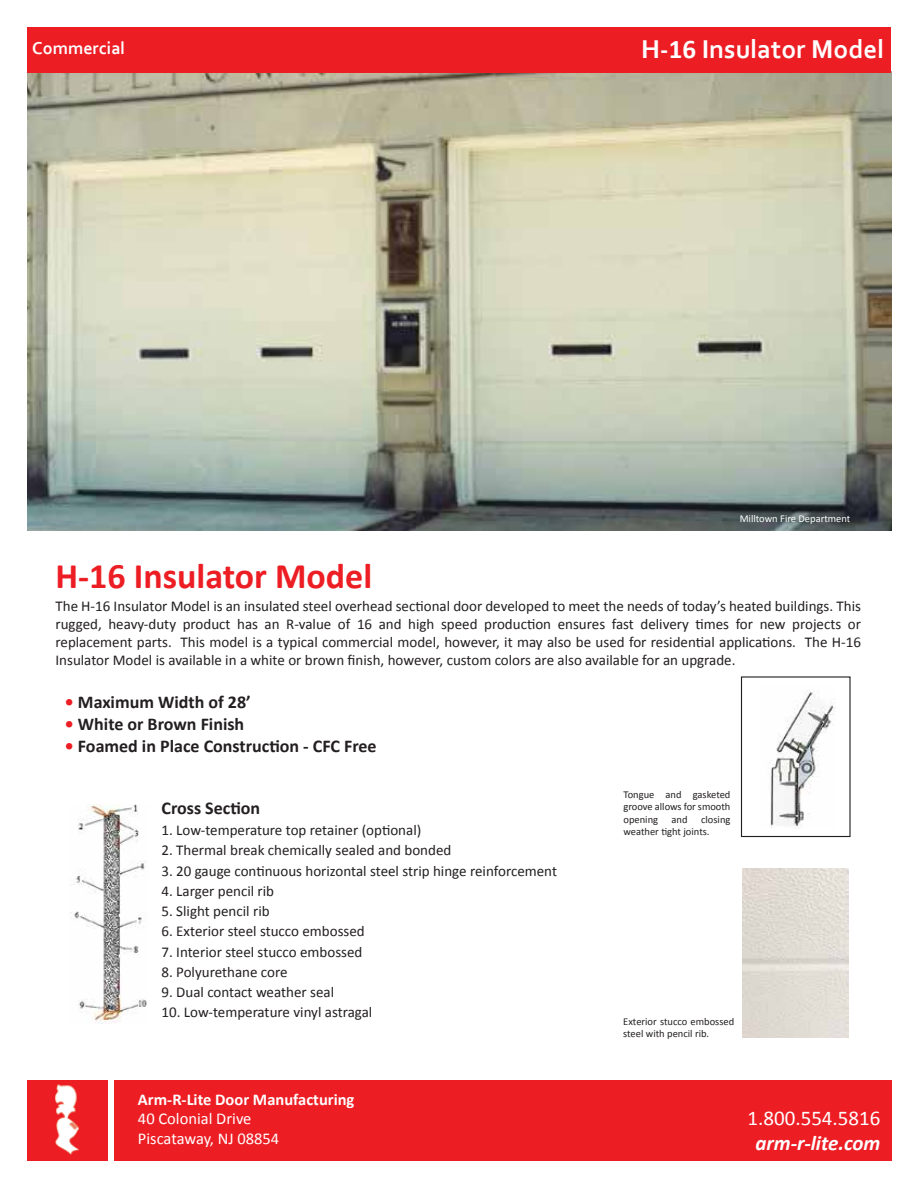
<style>
.page{position:relative;width:918px;height:1188px;background:#fff}
.page>*{position:absolute;margin:0;border:0;box-sizing:border-box;transform-origin:0 0}
.t1{font:700 36px "Calibri";color:#ed1d24}
.t2{font:700 27px "Corbel";color:#fff}
.t3{font:21px "Calibri";color:#fff}
.t4{font:italic 700 21px "Calibri";color:#fff}
.t5{font:700 18px "Calibri";color:#231f20}
.t6{font:700 18px "Corbel";color:#fff}
.t7{font:16.5px/19.8px "Calibri";color:#fff}
.t8{font:700 16.5px "Calibri";color:#fff}
.t9{font:15px/18px "Calibri";color:#231f20;text-align:justify}
.t10{font:12px "Corbel";color:#fff}
.t11{font:10.5px/12.6px "Calibri";color:#231f20}
.t12{font:10.5px "Calibri";color:#fff}
.s1{font-family:"Calibri"}
.s2{color:#ed1d24}
</style>
<div class="page">
<img style="left:69px;top:804px;width:78px;height:220px">
<img style="left:742px;top:869px;width:107px;height:169px">
<img style="left:769px;top:690px;width:67px;height:138px">
<div style="left:741px;top:676px;width:110px;height:161px;border:1px solid #231f20"></div>
<img style="left:27px;top:72px;width:864px;height:459px">
<div style="left:114px;top:1081px;width:778px;height:80px;background:#ed1d24"></div>
<img style="left:27px;top:1081px;width:81px;height:80px">
<div style="left:27px;top:27px;width:864px;height:45px;background:#ed1d24"></div>
<p class="t6" style="left:32px;top:37px;width:94px">Commercial</p>
<h2 class="t2" style="left:641px;top:32px;width:245px">H-<span class="s1">16</span> Insulator Model</h2>
<p class="t12" style="left:740px;top:511px;width:112px">Milltown Fire Department</p>
<p class="t10" style="left:714px;top:515px;width:170px">Photo and installation by Set-Rite</p>
<h1 class="t1" style="left:56px;top:551px;width:318px">H-16 Insulator Model</h1>
<p class="t9" style="left:56px;top:597px;width:807px">The H-16 Insulator Model is an insulated steel overhead sectional door developed to meet the needs of today’s heated buildings. This rugged, heavy-duty product has an R-value of 16 and high speed production ensures fast delivery times for new projects or replacement parts. This model is a typical commercial model, however, it may also be used for residential applications. The H-16<br>Insulator Model is available in a white or brown finish, however, custom colors are also available for an upgrade.</p>
<p class="t5" style="left:65px;top:690px;width:187px"><span class="s2">•</span> Maximum Width of 28’</p>
<p class="t5" style="left:65px;top:711px;width:181px"><span class="s2">•</span> White or Brown Finish</p>
<p class="t5" style="left:65px;top:733px;width:313px"><span class="s2">•</span> Foamed in Place Construction - CFC Free</p>
<p class="t5" style="left:162px;top:796px;width:100px">Cross Section</p>
<p class="t9" style="left:162px;top:821px;width:261px">1. Low-temperature top retainer (optional)</p>
<p class="t9" style="left:162px;top:841px;width:291px">2. Thermal break chemically sealed and bonded</p>
<p class="t9" style="left:162px;top:861px;width:397px">3. 20 gauge continuous horizontal steel strip hinge reinforcement</p>
<p class="t9" style="left:162px;top:882px;width:114px">4. Larger pencil rib</p>
<p class="t9" style="left:162px;top:902px;width:110px">5. Slight pencil rib</p>
<p class="t9" style="left:162px;top:922px;width:205px">6. Exterior steel stucco embossed</p>
<p class="t9" style="left:162px;top:942px;width:202px">7. Interior steel stucco embossed</p>
<p class="t9" style="left:162px;top:963px;width:128px">8. Polyurethane core</p>
<p class="t9" style="left:162px;top:983px;width:174px">9. Dual contact weather seal</p>
<p class="t9" style="left:162px;top:1003px;width:212px">10. Low-temperature vinyl astragal</p>
<p class="t8" style="left:138px;top:1088px;width:218px">Arm-R-Lite Door Manufacturing</p>
<p class="t7" style="left:138px;top:1109px;width:143px">40 Colonial Drive<br>Piscataway, NJ 08854</p>
<p class="t11" style="left:624px;top:788px;width:109px;text-align:justify">Tongue and gasketed groove allows for smooth opening</p>
<p class="t11" style="left:624px;top:813px;width:108px;text-indent:78px">closing weather tight joints.</p>
<p class="t11" style="left:672px;top:813px;width:18px">and</p>
<p class="t11" style="left:623px;top:1015px;width:112px">Exterior stucco embossed steel with pencil rib.</p>
<h3 class="t3" style="left:748px;top:1103px;width:134px">1.800.554.5816</h3>
<h3 class="t4" style="left:755px;top:1128px;width:127px">arm-r-lite.com</h3>
</div>
